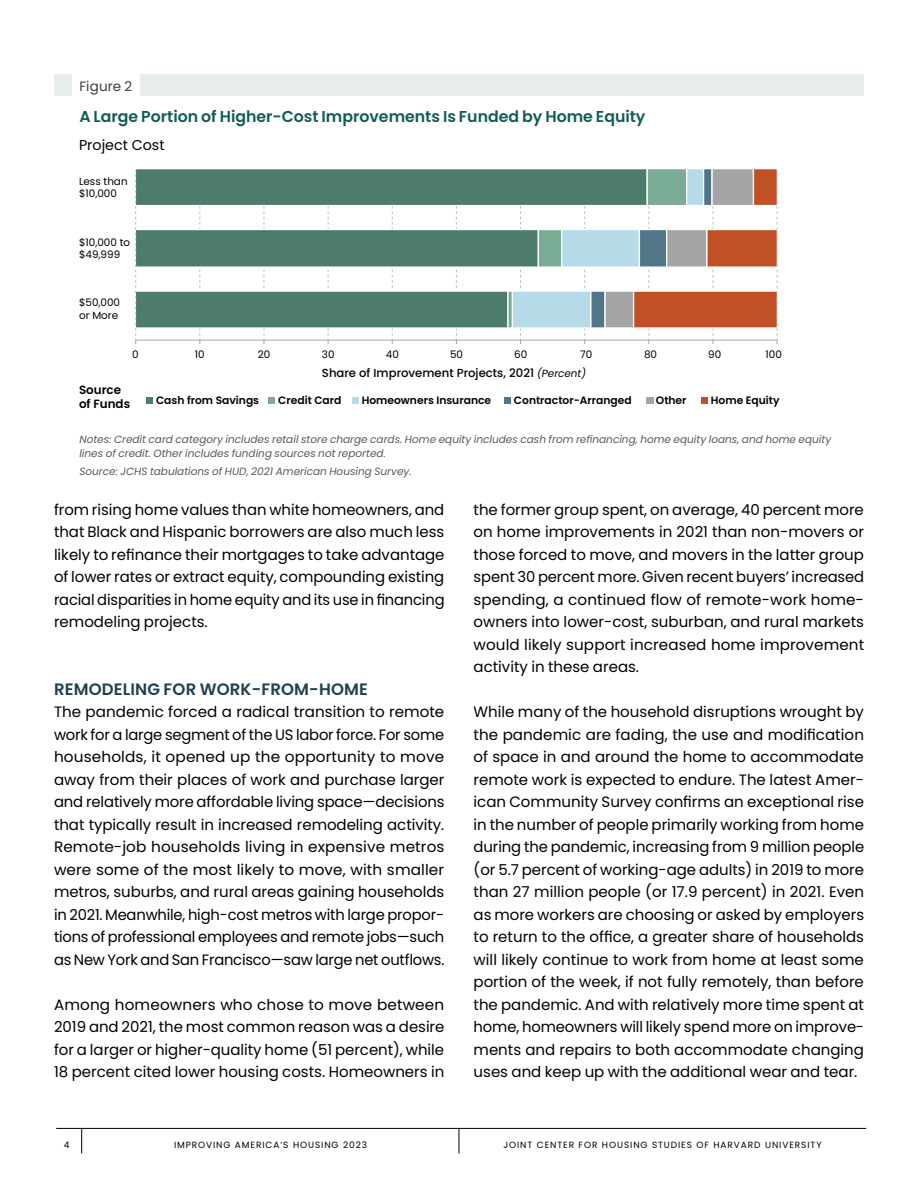
<style>
.page{position:relative;width:918px;height:1188px;background:#fff}
.page>*{position:absolute;margin:0;border:0;box-sizing:border-box;transform-origin:0 0}
.t1{font:600 16.5px "Poppins";letter-spacing:.01em;color:#214052}
.t2{font:600 15.75px "Poppins";color:#105d57}
.Body_Copy{font:15px/22.5px "Poppins";color:#000;text-align:justify}
.t3{font:14.25px "Poppins";color:#000}
.t4{font:13.5px "Poppins";letter-spacing:.01em;color:#3f3d3d}
.t5{font:600 11.85px/14.2px "Poppins";color:#000}
.t6{font:500 11.7px "Poppins";color:#000}
.t7{font:600 10.65px "Poppins";color:#000}
.t8{font:italic 10.5px/14.2px "Poppins";color:#58595b}
.t9{font:10.35px/12.5px "Poppins";color:#000}
.t10{font:9px "Poppins";letter-spacing:.1em;color:#000}
.s1{font-weight:400;font-style:italic;font-size:10.35px}
</style>
<div class="page">
<svg style="left:136px;top:169px;width:371px;height:160px"></svg>
<hr style="left:136px;top:340px;width:641px;height:1px;background:#a6a5a5">
<svg style="left:200px;top:170px;width:1px;height:174px"></svg>
<svg style="left:264px;top:170px;width:1px;height:174px"></svg>
<svg style="left:328px;top:170px;width:1px;height:174px"></svg>
<svg style="left:392px;top:170px;width:1px;height:174px"></svg>
<svg style="left:456px;top:170px;width:1px;height:174px"></svg>
<div style="left:146px;top:397px;width:7px;height:7px;background:#4e7c6c"></div>
<div style="left:269px;top:397px;width:6px;height:7px;background:#7bac96"></div>
<div style="left:352px;top:397px;width:7px;height:7px;background:#b5dbe8"></div>
<div style="left:505px;top:397px;width:6px;height:7px;background:#507687"></div>
<div style="left:646px;top:397px;width:7px;height:7px;background:#a6a5a5"></div>
<div style="left:702px;top:397px;width:6px;height:7px;background:#c05127"></div>
<svg style="left:135px;top:170px;width:1px;height:174px"></svg>
<svg style="left:507px;top:169px;width:271px;height:175px"></svg>
<div style="left:54px;top:74px;width:17px;height:22px;background:#e7ede9"></div>
<div style="left:140px;top:74px;width:724px;height:22px;background:#e7ede9"></div>
<hr style="left:474px;top:1128px;width:392px;height:1px;background:#000">
<hr style="left:82px;top:1128px;width:392px;height:1px;background:#000">
<svg style="left:459px;top:1129px;width:1px;height:25px"></svg>
<svg style="left:56px;top:1128px;width:26px;height:26px"></svg>
<p class="t4" style="left:79px;top:78px;width:54px">Figure 2</p>
<p class="t2" style="left:79px;top:107px;width:568px">A Large Portion of Higher-Cost Improvements Is Funded by Home Equity</p>
<p class="t3" style="left:79px;top:137px;width:87px">Project Cost</p>
<p class="t9" style="left:79px;top:175px;width:50px">Less than $10,000</p>
<p class="t9" style="left:79px;top:236px;width:53px">$10,000 to $49,999</p>
<p class="t9" style="left:79px;top:296px;width:43px">$50,000 or More</p>
<p class="t9" style="left:132px;top:348px;width:8px">0</p>
<p class="t9" style="left:195px;top:348px;width:11px">10</p>
<p class="t9" style="left:258px;top:348px;width:14px">20</p>
<p class="t9" style="left:322px;top:348px;width:14px">30</p>
<p class="t9" style="left:386px;top:348px;width:15px">40</p>
<p class="t9" style="left:450px;top:348px;width:15px">50</p>
<p class="t9" style="left:514px;top:348px;width:15px">60</p>
<p class="t9" style="left:580px;top:348px;width:14px">70</p>
<p class="t9" style="left:644px;top:348px;width:15px">80</p>
<p class="t9" style="left:708px;top:348px;width:15px">90</p>
<p class="t9" style="left:766px;top:348px;width:18px">100</p>
<p class="t6" style="left:322px;top:366px;width:266px">Share of Improvement Projects, 2021 <span class="s1">(Percent)</span></p>
<p class="t5" style="left:79px;top:383px;width:53px">Source of Funds</p>
<p class="t8" style="left:79px;top:432px;width:753px">Notes: Credit card category includes retail store charge cards. Home equity includes cash from refinancing, home equity loans, and home equity lines of credit. Other includes funding sources not reported.</p>
<p class="t8" style="left:79px;top:465px;width:334px">Source: JCHS tabulations of HUD, 2021 American Housing Survey.</p>
<p class="t7" style="left:156px;top:394px;width:105px">Cash from Savings</p>
<p class="t7" style="left:278px;top:394px;width:65px">Credit Card</p>
<p class="t7" style="left:362px;top:394px;width:131px">Homeowners Insurance</p>
<p class="t7" style="left:514px;top:394px;width:119px">Contractor-Arranged</p>
<p class="t7" style="left:656px;top:394px;width:32px">Other</p>
<p class="t7" style="left:711px;top:394px;width:70px">Home Equity</p>
<p class="Body_Copy" style="left:54px;top:498px;width:392px">from rising home values than white homeowners, and that Black and Hispanic borrowers are also much less likely to refinance their mortgages to take advantage of lower rates or extract equity, compounding existing racial disparities in home equity and its use in financing remodeling projects.</p>
<h2 class="t1" style="left:54px;top:679px;width:315px">REMODELING FOR WORK-FROM-HOME</h2>
<p class="Body_Copy" style="left:54px;top:701px;width:392px">The pandemic forced a radical transition to remote work for a large segment of the US labor force. For some households, it opened up the opportunity to move away from their places of work and purchase larger and relatively more affordable living space—decisions that typically result in increased remodeling activity.<br>Remote-job households living in expensive metros were some of the most likely to move, with smaller metros, suburbs, and rural areas gaining households in 2021. Meanwhile, high-cost metros with large propor&shy;tions of professional employees and remote jobs—such as New York and San Francisco—saw large net outflows.</p>
<p class="Body_Copy" style="left:54px;top:993px;width:392px">Among homeowners who chose to move between 2019 and 2021, the most common reason was a desire for a larger or higher-quality home (51 percent), while 18 percent cited lower housing costs. Homeowners in</p>
<p class="Body_Copy" style="left:474px;top:498px;width:392px">the former group spent, on average, 40 percent more on home improvements in 2021 than non-movers or those forced to move, and movers in the latter group spent 30 percent more. Given recent buyers’ increased spending, a continued flow of remote-work home&shy;owners into lower-cost, suburban, and rural markets would likely support increased home improvement activity in these areas.</p>
<p class="Body_Copy" style="left:474px;top:701px;width:392px">While many of the household disruptions wrought by the pandemic are fading, the use and modification of space in and around the home to accommodate remote work is expected to endure. The latest Amer&shy;ican Community Survey confirms an exceptional rise in the number of people primarily working from home during the pandemic, increasing from 9 million people (or 5.7 percent of working-age adults) in 2019 to more than 27 million people (or 17.9 percent) in 2021. Even as more workers are choosing or asked by employers to return to the office, a greater share of households will likely continue to work from home at least some portion of the week, if not fully remotely, than before the pandemic. And with relatively more time spent at home, homeowners will likely spend more on improve&shy;ments and repairs to both accommodate changing uses and keep up with the additional wear and tear.</p>
<p class="t10" style="left:64px;top:1140px;width:7px">4</p>
<p class="t10" style="left:174px;top:1140px;width:195px">IMPROVING AMERICA’S HOUSING 2023</p>
<p class="t10" style="left:504px;top:1140px;width:320px">JOINT CENTER FOR HOUSING STUDIES OF HARVARD UNIVERSITY</p>
</div>
